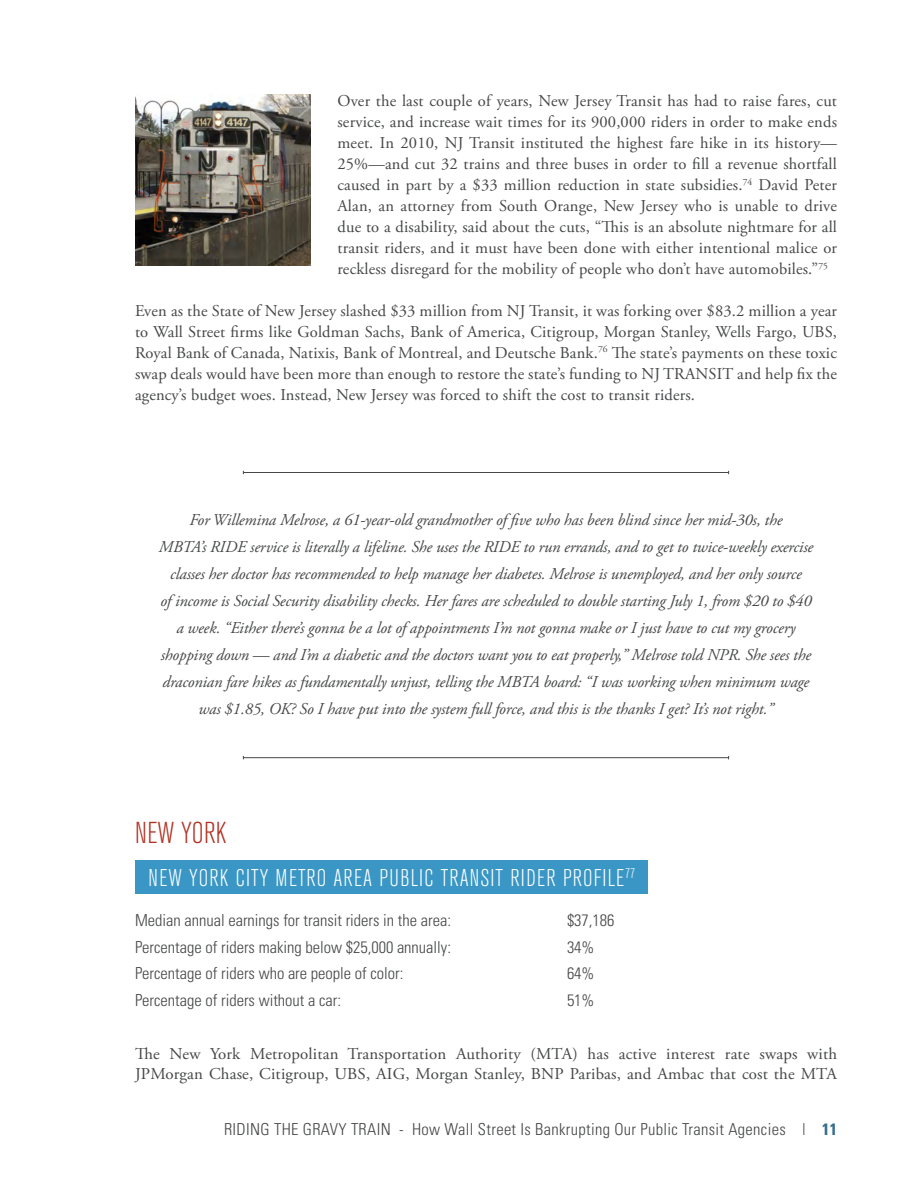
<style>
.page{position:relative;width:918px;height:1188px;background:#fff}
.page>*{position:absolute;margin:0;border:0;box-sizing:border-box;transform-origin:0 0}
.t1{font:300 condensed 30px "Akzidenz Grotesk BE";letter-spacing:.01em;color:#b03525}
.t2{font:300 condensed 24px "Akzidenz Grotesk BE";letter-spacing:.05em;color:#fff}
.t3{font:16.5px/21px "Adobe Garamond Pro";letter-spacing:.01em;color:#454647;text-align:justify}
.t4{font:italic 16.5px/27px "Adobe Garamond Pro";letter-spacing:-.01em;color:#454647;text-align:center}
.t5{font:300 condensed 16.5px "Univers";color:#454647}
.t6{font:300 condensed 16.5px "Univers";letter-spacing:.02em;color:#454647}
.s1{font-weight:700;color:#366d8d}
</style>
<div class="page">
<div style="left:135px;top:860px;width:513px;height:34px;background:#3996c5"></div>
<img style="left:135px;top:94px;width:175px;height:171px">
<hr style="left:243px;top:472px;width:486px;height:1px;background:#454647">
<hr style="left:243px;top:757px;width:486px;height:1px;background:#454647">
<p class="t3" style="left:337px;top:91px;width:501px">Over the last couple of years, New Jersey Transit has had to raise fares, cut service, and increase wait times for its 900,000 riders in order to make ends meet. In 2010, NJ Transit instituted the highest fare hike in its history— 25%—and cut 32 trains and three buses in order to fill a revenue shortfall caused in part by a $33 million reduction in state subsidies.<sup>74</sup> David Peter Alan, an attorney from South Orange, New Jersey who is unable to drive due to a disability, said about the cuts, “This is an absolute nightmare for all transit riders, and it must have been done with either intentional malice or reckless disregard for the mobility of people who don’t have automobiles.”<sup>75</sup></p>
<p class="t3" style="left:135px;top:301px;width:704px">Even as the State of New Jersey slashed $33 million from NJ Transit, it was forking over $83.2 million a year to Wall Street firms like Goldman Sachs, Bank of America, Citigroup, Morgan Stanley, Wells Fargo, UBS, Royal Bank of Canada, Natixis, Bank of Montreal, and Deutsche Bank.<sup>76</sup> The state’s payments on these toxic swap deals would have been more than enough to restore the state’s funding to NJ TRANSIT and help fix the agency’s budget woes. Instead, New Jersey was forced to shift the cost to transit riders.</p>
<p class="t4" style="left:159px;top:507px;width:656px">For Willemina Melrose, a 61-year-old grandmother of five who has been blind since her mid-30s, the<br>MBTA’s RIDE service is literally a lifeline. She uses the RIDE to run errands, and to get to twice-weekly exercise classes her doctor has recommended to help manage her diabetes. Melrose is unemployed, and her only source<br>of income is Social Security disability checks. Her fares are scheduled to double starting July 1, from $20 to $40 a week. “Either there’s gonna be a lot of appointments I’m not gonna make or I just have to cut my grocery shopping down — and I’m a diabetic and the doctors want you to eat properly,” Melrose told NPR. She sees the draconian fare hikes as fundamentally unjust, telling the MBTA board: “I was working when minimum wage was $1.85, OK? So I have put into the system full force, and this is the thanks I get? It’s not right.”</p>
<p class="t1" style="left:135px;top:816px;width:93px">NEW YORK</p>
<p class="t2" style="left:148px;top:865px;width:488px">NEW YORK CITY METRO AREA PUBLIC TRANSIT RIDER PROFILE<sup>77</sup></p>
<p class="t5" style="left:135px;top:910px;width:318px">Median annual earnings for transit riders in the area:</p>
<p class="t5" style="left:567px;top:910px;width:49px">$37,186</p>
<p class="t5" style="left:135px;top:937px;width:318px">Percentage of riders making below $25,000 annually:</p>
<p class="t5" style="left:567px;top:937px;width:29px">34%</p>
<p class="t5" style="left:135px;top:963px;width:270px">Percentage of riders who are people of color:</p>
<p class="t5" style="left:567px;top:963px;width:29px">64%</p>
<p class="t5" style="left:135px;top:990px;width:208px">Percentage of riders without a car:</p>
<p class="t5" style="left:567px;top:990px;width:29px">51%</p>
<p class="t3" style="left:135px;top:1045px;width:704px;line-height:19.8px">The New York Metropolitan Transportation Authority (MTA) has active interest rate swaps with<br>JPMorgan Chase, Citigroup, UBS, AIG, Morgan Stanley, BNP Paribas, and Ambac that cost the MTA</p>
<p class="t6" style="left:224px;top:1119px;width:614px">RIDING THE GRAVY TRAIN - How Wall Street Is Bankrupting Our Public Transit Agencies | <span class="s1">11</span></p>
</div>
